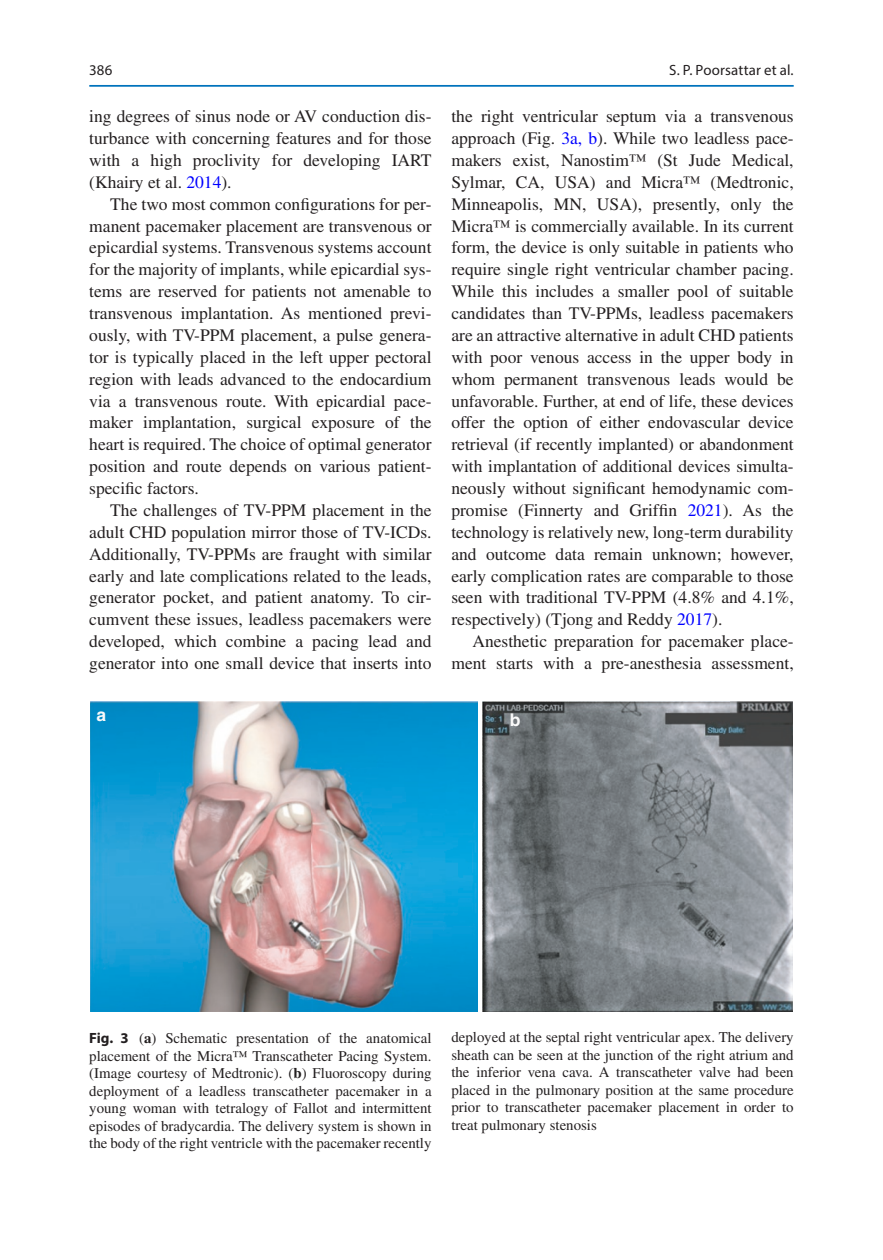
<style>
.page{position:relative;width:883px;height:1260px;background:#fff}
.page>*{position:absolute;margin:0;border:0;box-sizing:border-box;transform-origin:0 0}
.Text{font:17.5px/21.9px "Times LT Std";color:#231f20;text-align:justify}
.Text_flush{font:17.5px/21.9px "Times LT Std";color:#231f20;text-align:justify}
.t1{font:700 17.5px "Helvetica";color:#fafafa}
.t2{font:14.88px/17.5px "Times LT Std";color:#231f20;text-align:justify}
.t3{font:14.88px "Myriad Pro";letter-spacing:.01em;color:#231f20}
.s1{color:#00f}
.s2{font-family:"Myriad Pro";font-weight:700}
.s3{font-weight:700}
</style>
<div class="page">
<img style="left:483px;top:702px;width:310px;height:310px">
<img style="left:90px;top:702px;width:388px;height:310px">
<hr style="left:89px;top:85px;width:705px;height:2px;background:#0073bc">
<p class="t3" style="left:89px;top:61px;width:25px">386</p>
<p class="Text_flush" style="left:89px;top:105px;width:344px">ing degrees of sinus node or AV conduction dis&shy;turbance with concerning features and for those with a high proclivity for developing IART (Khairy et al. <span class="s1">2014</span>).</p>
<p class="Text" style="left:89px;top:193px;width:344px;text-indent:21px">The two most common configurations for per&shy;manent pacemaker placement are transvenous or epicardial systems. Transvenous systems account for the majority of implants, while epicardial sys&shy;tems are reserved for patients not amenable to transvenous implantation. As mentioned previ&shy;ously, with TV-PPM placement, a pulse genera&shy;tor is typically placed in the left upper pectoral region with leads advanced to the endocardium via a transvenous route. With epicardial pace&shy;maker implantation, surgical exposure of the heart is required. The choice of optimal generator position and route depends on various patient&shy;specific factors.</p>
<p class="Text" style="left:89px;top:499px;width:344px;text-indent:21px">The challenges of TV-PPM placement in the adult CHD population mirror those of TV-ICDs.<br>Additionally, TV-PPMs are fraught with similar early and late complications related to the leads, generator pocket, and patient anatomy. To cir&shy;cumvent these issues, leadless pacemakers were developed, which combine a pacing lead and generator into one small device that inserts into</p>
<p class="t3" style="left:669px;top:61px;width:126px">S. P. Poorsattar et al.</p>
<p class="Text" style="left:451px;top:105px;width:344px">the right ventricular septum via a transvenous approach (Fig. <span class="s1">3a, b</span>). While two leadless pace&shy;makers exist, Nanostim™ (St Jude Medical, Sylmar, CA, USA) and Micra™ (Medtronic, Minneapolis, MN, USA), presently, only the Micra™ is commercially available. In its current form, the device is only suitable in patients who require single right ventricular chamber pacing.<br>While this includes a smaller pool of suitable candidates than TV-PPMs, leadless pacemakers are an attractive alternative in adult CHD patients with poor venous access in the upper body in whom permanent transvenous leads would be unfavorable. Further, at end of life, these devices offer the option of either endovascular device retrieval (if recently implanted) or abandonment with implantation of additional devices simulta&shy;neously without significant hemodynamic com&shy;promise (Finnerty and Griffin <span class="s1">2021</span>). As the technology is relatively new, long-term durability and outcome data remain unknown; however, early complication rates are comparable to those seen with traditional TV-PPM (4.8% and 4.1%, respectively) (Tjong and Reddy <span class="s1">2017</span>).</p>
<p class="Text" style="left:451px;top:630px;width:344px;text-align:right">Anesthetic preparation for pacemaker place&shy;ment starts with a pre-anesthesia assessment,</p>
<p class="t1" style="left:96px;top:705px;width:11px">a</p>
<p class="t1" style="left:510px;top:709px;width:12px">b</p>
<p class="t2" style="left:89px;top:1029px;width:344px"><span class="s2">Fig. 3</span> (<span class="s3">a</span>) Schematic presentation of the anatomical placement of the Micra™ Transcatheter Pacing System. (Image courtesy of Medtronic). (<span class="s3">b</span>) Fluoroscopy during deployment of a leadless transcatheter pacemaker in a young woman with tetralogy of Fallot and intermittent episodes of bradycardia. The delivery system is shown in the body of the right ventricle with the pacemaker recently</p>
<p class="t2" style="left:451px;top:1028px;width:344px">deployed at the septal right ventricular apex. The delivery sheath can be seen at the junction of the right atrium and the inferior vena cava. A transcatheter valve had been placed in the pulmonary position at the same procedure prior to transcatheter pacemaker placement in order to treat pulmonary stenosis</p>
</div>
